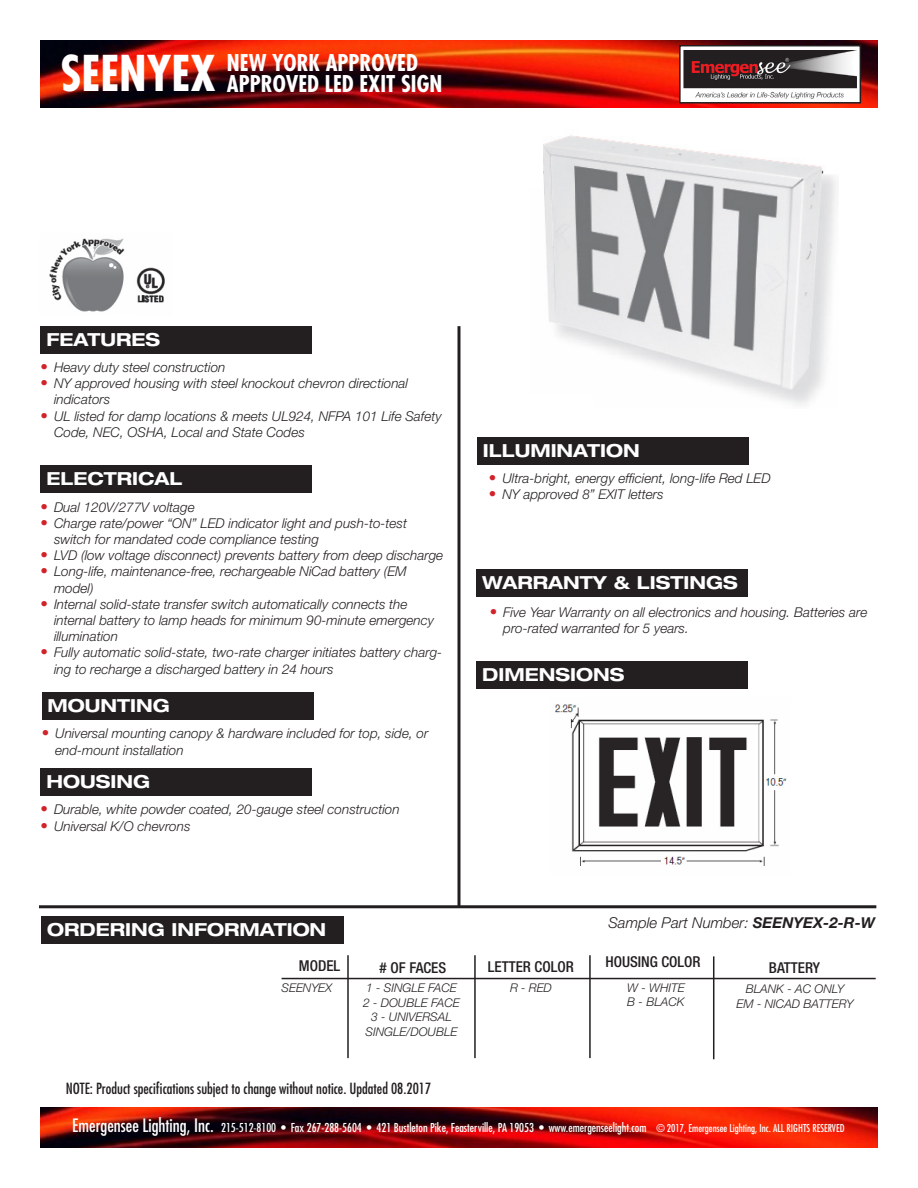
<style>
.page{position:relative;width:918px;height:1188px;background:#fff}
.page>*{position:absolute;margin:0;border:0;box-sizing:border-box;transform-origin:0 0}
.t1{font:700 condensed 48px "Futura Std";color:#fff}
.t2{font:700 condensed 22.5px "Futura Std";color:#fff}
.t3{font:700 expanded 18px "Helvetica Neue LT Std";color:#fff}
.t4{font:condensed 15px "Futura Std";color:#231f20}
.t5{font:500 condensed 15px "Helvetica Neue LT Std";color:#231f20}
.t6{font:italic 300 15px "Helvetica Neue LT Std";color:#231f20}
.t7{font:italic 300 13.5px/16.2px "Helvetica Neue LT Std";color:#231f20}
.t8{font:condensed 12px "Futura Std";color:#fff}
.t9{font:italic 300 12px/14.4px "Helvetica Neue LT Std";color:#231f20;text-align:center}
.s1{font-size:15px;color:#d1232a}
.s2{color:#fff}
.s3{font-weight:700}
.s4{font-size:18px}
.s5{font-size:10.5px}
</style>
<div class="page">
<img style="left:40px;top:40px;width:838px;height:68px">
<img style="left:40px;top:1107px;width:838px;height:41px">
<div style="left:680px;top:46px;width:180px;height:57px;background:#fff"></div>
<div style="left:679px;top:45px;width:182px;height:59px;border:2px solid #231f20"></div>
<img style="left:684px;top:50px;width:173px;height:49px">
<img style="left:543px;top:135px;width:294px;height:270px">
<hr style="left:458px;top:326px;width:2px;height:581px;background:#231f20">
<hr style="left:39px;top:905px;width:837px;height:3px;background:#231f20">
<img style="left:49px;top:238px;width:116px;height:74px">
<div style="left:40px;top:326px;width:272px;height:27px;background:#231f20"></div>
<div style="left:476px;top:661px;width:272px;height:27px;background:#231f20"></div>
<div style="left:41px;top:917px;width:303px;height:27px;background:#231f20"></div>
<hr style="left:282px;top:978px;width:594px;height:1px;background:#231f20">
<hr style="left:347px;top:955px;width:2px;height:103px;background:#231f20">
<hr style="left:474px;top:955px;width:2px;height:103px;background:#231f20">
<div style="left:476px;top:570px;width:272px;height:27px;background:#231f20"></div>
<hr style="left:589px;top:955px;width:2px;height:103px;background:#231f20">
<hr style="left:713px;top:956px;width:1px;height:103px;background:#231f20">
<img style="left:555px;top:704px;width:232px;height:162px">
<div style="left:40px;top:466px;width:272px;height:27px;background:#231f20"></div>
<div style="left:40px;top:768px;width:272px;height:28px;background:#231f20"></div>
<div style="left:477px;top:437px;width:272px;height:28px;background:#231f20"></div>
<div style="left:42px;top:693px;width:271px;height:27px;background:#231f20"></div>
<p class="t1" style="left:60px;top:43px;width:157px">SEENYEX</p>
<p class="t2" style="left:227px;top:49px;width:192px">NEW YORK APPROVED</p>
<p class="t2" style="left:227px;top:70px;width:217px">APPROVED LED EXIT SIGN</p>
<p class="t3" style="left:46px;top:328px;width:115px">FEATURES</p>
<p class="t7" style="left:40px;top:359px;width:187px"><span class="s1">•</span> Heavy duty steel construction</p>
<p class="t7" style="left:54px;top:375px;width:356px;text-indent:-14px"><span class="s1">•</span> NY approved housing with steel knockout chevron directional indicators</p>
<p class="t7" style="left:54px;top:408px;width:389px;text-indent:-14px"><span class="s1">•</span> UL listed for damp locations &amp; meets UL924, NFPA 101 Life Safety<br>Code, NEC, OSHA, Local and State Codes</p>
<p class="t3" style="left:46px;top:468px;width:137px">ELECTRICAL</p>
<p class="t7" style="left:40px;top:499px;width:156px"><span class="s1">•</span> Dual 120V/277V voltage</p>
<p class="t7" style="left:54px;top:515px;width:355px;text-indent:-14px"><span class="s1">•</span> Charge rate/power “ON” LED indicator light and push-to-test switch for mandated code compliance testing</p>
<p class="t7" style="left:40px;top:547px;width:404px"><span class="s1">•</span> LVD (low voltage disconnect) prevents battery from deep discharge</p>
<p class="t7" style="left:54px;top:563px;width:354px;text-indent:-14px"><span class="s1">•</span> Long-life, maintenance-free, rechargeable NiCad battery (EM model)</p>
<p class="t7" style="left:54px;top:596px;width:382px;text-indent:-14px"><span class="s1">•</span> Internal solid-state transfer switch automatically connects the internal battery to lamp heads for minimum 90-minute emergency illumination</p>
<p class="t7" style="left:54px;top:644px;width:390px;text-indent:-14px"><span class="s1">•</span> Fully automatic solid-state, two-rate charger initiates battery charg&shy;ing to recharge a discharged battery in 24 hours</p>
<p class="t3" style="left:48px;top:694px;width:124px">MOUNTING</p>
<p class="t7" style="left:55px;top:725px;width:375px;text-indent:-14px"><span class="s1">•</span> Universal mounting canopy &amp; hardware included for top, side, or end-mount installation</p>
<p class="t3" style="left:46px;top:770px;width:105px">HOUSING</p>
<p class="t7" style="left:40px;top:801px;width:361px"><span class="s1">•</span> Durable, white powder coated, 20-gauge steel construction</p>
<p class="t7" style="left:40px;top:817px;width:152px"><span class="s1">•</span> Universal K/O chevrons</p>
<p class="t3" style="left:483px;top:439px;width:159px">ILLUMINATION</p>
<p class="t7" style="left:489px;top:470px;width:283px"><span class="s1">•</span> Ultra-bright, energy efficient, long-life Red LED</p>
<p class="t7" style="left:489px;top:486px;width:176px"><span class="s1">•</span> NY approved 8” EXIT letters</p>
<p class="t3" style="left:482px;top:571px;width:257px">WARRANTY &amp; LISTINGS</p>
<p class="t7" style="left:503px;top:604px;width:366px;text-indent:-14px"><span class="s1">•</span> Five Year Warranty on all electronics and housing. Batteries are pro-rated warranted for 5 years.</p>
<p class="t3" style="left:482px;top:663px;width:144px">DIMENSIONS</p>
<p class="t3" style="left:47px;top:918px;width:281px">ORDERING INFORMATION</p>
<p class="t5" style="left:299px;top:957px;width:43px">MODEL</p>
<p class="t5" style="left:380px;top:958px;width:68px"># OF FACES</p>
<p class="t5" style="left:488px;top:957px;width:87px">LETTER COLOR</p>
<p class="t9" style="left:282px;top:981px;width:52px">SEENYEX</p>
<p class="t9" style="left:366px;top:981px;width:92px">1 - SINGLE FACE</p>
<p class="t9" style="left:363px;top:995px;width:98px">2 - DOUBLE FACE</p>
<p class="t9" style="left:366px;top:1010px;width:93px">3 - UNIVERSAL<br>SINGLE/DOUBLE</p>
<p class="t9" style="left:510px;top:981px;width:43px">R - RED</p>
<p class="t4" style="left:60px;top:1079px;width:372px"><span class="s2">E</span>NOTE: Product specifications subject to change without notice. Updated 08.2017</p>
<p class="t6" style="left:609px;top:913px;width:268px">Sample Part Number: <span class="s3">SEENYEX-2-R-W</span></p>
<p class="t5" style="left:605px;top:953px;width:97px">HOUSING COLOR</p>
<p class="t9" style="left:627px;top:980px;width:59px">W - WHITE</p>
<p class="t9" style="left:627px;top:995px;width:59px">B - BLACK</p>
<p class="t5" style="left:769px;top:959px;width:53px">BATTERY</p>
<p class="t9" style="left:746px;top:982px;width:100px">BLANK - AC ONLY</p>
<p class="t9" style="left:737px;top:996px;width:118px">EM - NICAD BATTERY</p>
<p class="t8" style="left:72px;top:1121px;width:774px"><span class="s4">Emergensee Lighting, Inc.</span> 215-512-8100 • Fax 267-288-5604 • 421 Bustleton Pike, Feasterville, PA 19053 • www.emergenseelight.com <span class="s5">© 2017, Emergensee Lighting, Inc. ALL RIGHTS RESERVED</span></p>
</div>
